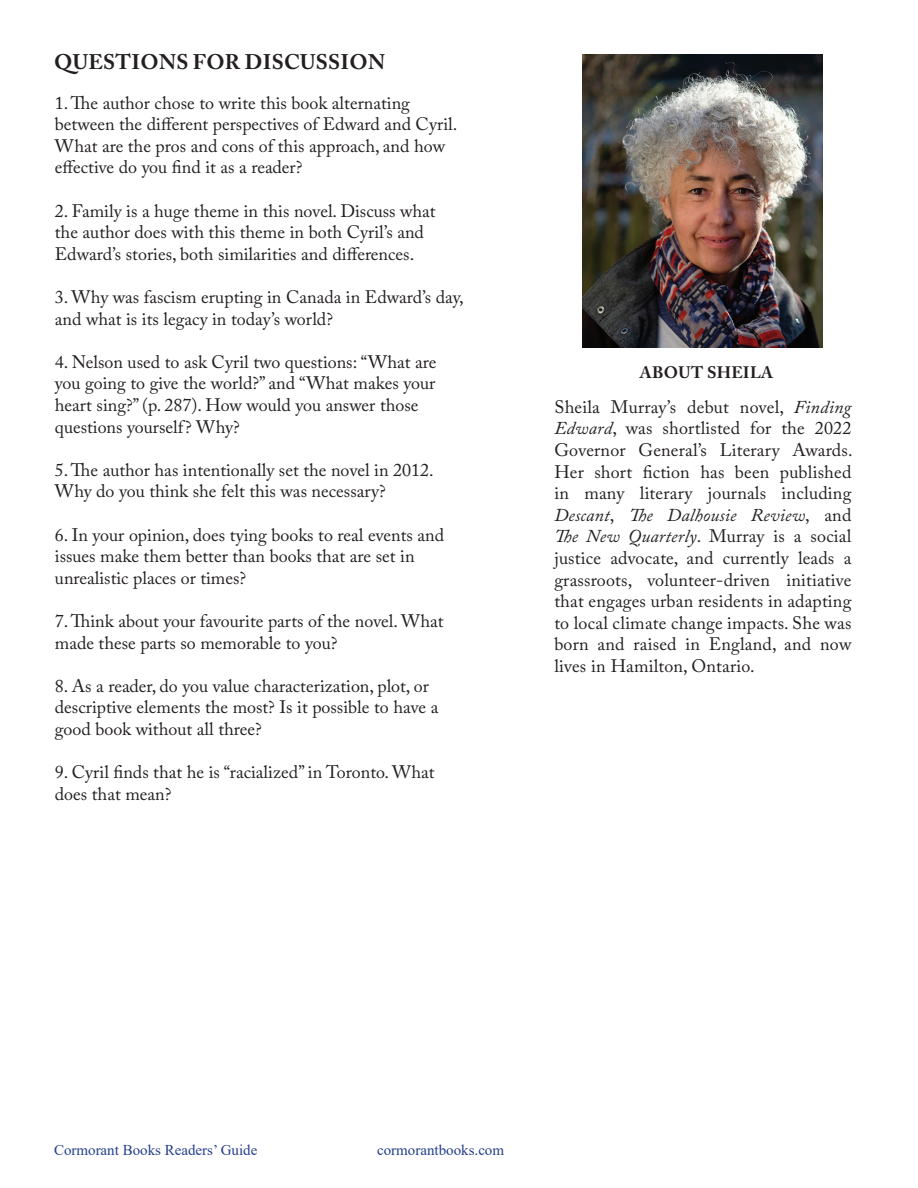
<style>
.page{position:relative;width:918px;height:1188px;background:#fff}
.page>*{position:absolute;margin:0;border:0;box-sizing:border-box;transform-origin:0 0}
.t1{font:700 21px "Adobe Caslon Pro";letter-spacing:.015em;color:#231f20}
.t2{font:18px/21.6px "Adobe Caslon Pro";color:#231f20}
.t3{font:700 16.5px "Adobe Caslon Pro";letter-spacing:.015em;color:#231f20}
.t4{font:15px "Times New Roman";color:#253f8e}
.s1{font-style:italic}
</style>
<div class="page">
<img style="left:583px;top:54px;width:240px;height:293px">
<p class="t1" style="left:54px;top:50px;width:332px">QUESTIONS FOR DISCUSSION</p>
<p class="t2" style="left:55px;top:92px;width:404px">1. The author chose to write this book alternating between the different perspectives of Edward and Cyril.<br>What are the pros and cons of this approach, and how effective do you find it as a reader?</p>
<p class="t2" style="left:55px;top:200px;width:382px">2. Family is a huge theme in this novel. Discuss what the author does with this theme in both Cyril’s and<br>Edward’s stories, both similarities and differences.</p>
<p class="t2" style="left:55px;top:286px;width:410px">3. Why was fascism erupting in Canada in Edward’s day, and what is its legacy in today’s world?</p>
<p class="t2" style="left:55px;top:351px;width:383px">4. Nelson used to ask Cyril two questions: “What are you going to give the world?” and “What makes your heart sing?” (p. 287). How would you answer those questions yourself? Why?</p>
<p class="t2" style="left:55px;top:459px;width:380px">5. The author has intentionally set the novel in 2012.<br>Why do you think she felt this was necessary?</p>
<p class="t2" style="left:55px;top:524px;width:391px">6. In your opinion, does tying books to real events and issues make them better than books that are set in unrealistic places or times?</p>
<p class="t2" style="left:55px;top:610px;width:390px">7. Think about your favourite parts of the novel. What made these parts so memorable to you?</p>
<p class="t2" style="left:55px;top:675px;width:385px">8. As a reader, do you value characterization, plot, or descriptive elements the most? Is it possible to have a good book without all three?</p>
<p class="t2" style="left:55px;top:761px;width:381px">9. Cyril finds that he is “racialized” in Toronto. What does that mean?</p>
<p class="t3" style="left:640px;top:362px;width:135px">ABOUT SHEILA</p>
<p class="t2" style="left:554px;top:396px;width:300px;text-align:justify">Sheila Murray’s debut novel, <span class="s1">Finding Edward</span>, was shortlisted for the 2022<br>Governor General’s Literary Awards.<br>Her short fiction has been published in many literary journals including <span class="s1">Descant</span>, <span class="s1">The Dalhousie Review</span>, and <span class="s1">The New Quarterly</span>. Murray is a social justice advocate, and currently leads a grassroots, volunteer-driven initiative that engages urban residents in adapting to local climate change impacts. She was born and raised in England, and now lives in Hamilton, Ontario.</p>
<p class="t4" style="left:54px;top:1140px;width:205px">Cormorant Books Readers’ Guide</p>
<p class="t4" style="left:377px;top:1140px;width:129px">cormorantbooks.com</p>
</div>
